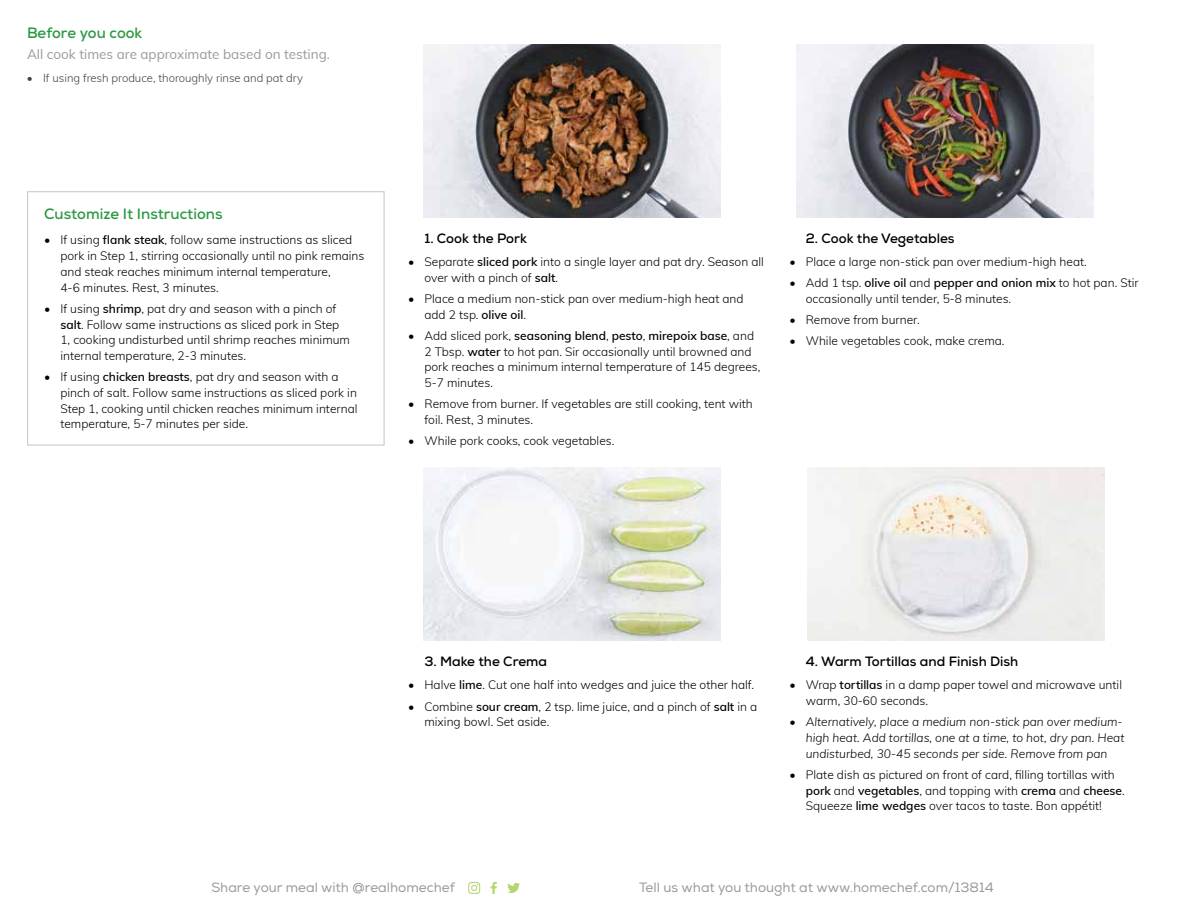
<style>
.page{position:relative;width:1188px;height:918px;background:#fff}
.page>*{position:absolute;margin:0;border:0;box-sizing:border-box;transform-origin:0 0}
.t1{font:700 15px "Nexa";color:#2c9942}
.t2{font:13.5px "Nexa";color:#9a9a9a}
.t3{font:700 13.5px "Nexa";color:#000}
.t4{font:13.5px "Muli";color:#9a9a9a}
.t5{font:300 12px/15.8px "Muli";color:#000}
.t6{font:italic 300 12px/15.8px "Muli";color:#000}
.t7{font:300 11.25px "Muli";color:#414241}
.s1{font-weight:600}
.s2{font-style:normal}
</style>
<div class="page">
<svg style="left:491px;top:882px;width:6px;height:12px"></svg>
<svg style="left:468px;top:882px;width:12px;height:12px"></svg>
<svg style="left:507px;top:883px;width:13px;height:10px"></svg>
<img style="left:423px;top:467px;width:297px;height:173px">
<img style="left:423px;top:44px;width:297px;height:173px">
<img style="left:808px;top:467px;width:297px;height:173px">
<img style="left:797px;top:44px;width:297px;height:173px">
<div style="left:27px;top:191px;width:357px;height:254px;border:1px solid #c7c6c5"></div>
<p class="t1" style="left:27px;top:23px;width:117px">Before you cook</p>
<p class="t4" style="left:27px;top:44px;width:304px">All cook times are approximate based on testing.</p>
<p class="t7" style="left:27px;top:69px;width:278px">• If using fresh produce, thoroughly rinse and pat dry</p>
<p class="t1" style="left:44px;top:204px;width:180px">Customize It Instructions</p>
<p class="t5" style="left:60px;top:232px;width:306px;text-indent:-16px">• If using <span class="s1">flank steak</span>, follow same instructions as sliced pork in Step 1, stirring occasionally until no pink remains and steak reaches minimum internal temperature,<br>4-6 minutes. Rest, 3 minutes.</p>
<p class="t5" style="left:60px;top:300px;width:291px;text-indent:-16px">• If using <span class="s1">shrimp</span>, pat dry and season with a pinch of <span class="s1">salt</span>. Follow same instructions as sliced pork in Step 1, cooking undisturbed until shrimp reaches minimum internal temperature, 2-3 minutes.</p>
<p class="t5" style="left:60px;top:368px;width:299px;text-indent:-16px">• If using <span class="s1">chicken breasts</span>, pat dry and season with a pinch of salt. Follow same instructions as sliced pork in Step 1, cooking until chicken reaches minimum internal temperature, 5-7 minutes per side.</p>
<p class="t3" style="left:424px;top:229px;width:104px">1. Cook the Pork</p>
<p class="t5" style="left:424px;top:253px;width:341px;text-indent:-16px">• Separate <span class="s1">sliced pork</span> into a single layer and pat dry. Season all over with a pinch of <span class="s1">salt</span>.</p>
<p class="t5" style="left:424px;top:290px;width:321px;text-indent:-16px">• Place a medium non-stick pan over medium-high heat and add 2 tsp. <span class="s1">olive oil</span>.</p>
<p class="t5" style="left:424px;top:327px;width:338px;text-indent:-16px">• Add sliced pork, <span class="s1">seasoning blend</span>, <span class="s1">pesto</span>, <span class="s1">mirepoix base</span>, and 2 Tbsp. <span class="s1">water</span> to hot pan. Sir occasionally until browned and pork reaches a minimum internal temperature of 145 degrees, 5-7 minutes.</p>
<p class="t5" style="left:424px;top:395px;width:330px;text-indent:-16px">• Remove from burner. If vegetables are still cooking, tent with foil. Rest, 3 minutes.</p>
<p class="t5" style="left:408px;top:432px;width:208px">• While pork cooks, cook vegetables.</p>
<p class="t3" style="left:806px;top:229px;width:150px">2. Cook the Vegetables</p>
<p class="t5" style="left:790px;top:253px;width:299px">• Place a large non-stick pan over medium-high heat.</p>
<p class="t5" style="left:806px;top:274px;width:334px;text-indent:-16px">• Add 1 tsp. <span class="s1">olive oil</span> and <span class="s1">pepper and onion mix</span> to hot pan. Stir occasionally until tender, 5-8 minutes.</p>
<p class="t5" style="left:790px;top:311px;width:132px">• Remove from burner.</p>
<p class="t5" style="left:790px;top:332px;width:217px">• While vegetables cook, make crema.</p>
<p class="t3" style="left:424px;top:653px;width:124px">3. Make the Crema</p>
<p class="t5" style="left:408px;top:677px;width:347px">• Halve <span class="s1">lime</span>. Cut one half into wedges and juice the other half.</p>
<p class="t5" style="left:424px;top:698px;width:334px;text-indent:-16px">• Combine <span class="s1">sour cream</span>, 2 tsp. lime juice, and a pinch of <span class="s1">salt</span> in a mixing bowl. Set aside.</p>
<p class="t3" style="left:806px;top:653px;width:214px">4. Warm Tortillas and Finish Dish</p>
<p class="t5" style="left:806px;top:677px;width:318px;text-indent:-16px">• Wrap <span class="s1">tortillas</span> in a damp paper towel and microwave until warm, 30-60 seconds.</p>
<p class="t6" style="left:806px;top:714px;width:320px;text-indent:-16px"><span class="s2">•</span> Alternatively, place a medium non-stick pan over medium&shy;high heat. Add tortillas, one at a time, to hot, dry pan. Heat undisturbed, 30-45 seconds per side. Remove from pan</p>
<p class="t5" style="left:806px;top:766px;width:321px;text-indent:-16px">• Plate dish as pictured on front of card, filling tortillas with <span class="s1">pork</span> and <span class="s1">vegetables</span>, and topping with <span class="s1">crema</span> and <span class="s1">cheese</span>.<br>Squeeze <span class="s1">lime wedges</span> over tacos to taste. Bon appétit!</p>
<p class="t2" style="left:211px;top:879px;width:245px">Share your meal with @realhomechef</p>
<p class="t2" style="left:639px;top:879px;width:356px">Tell us what you thought at www.homechef.com/13814</p>
</div>
